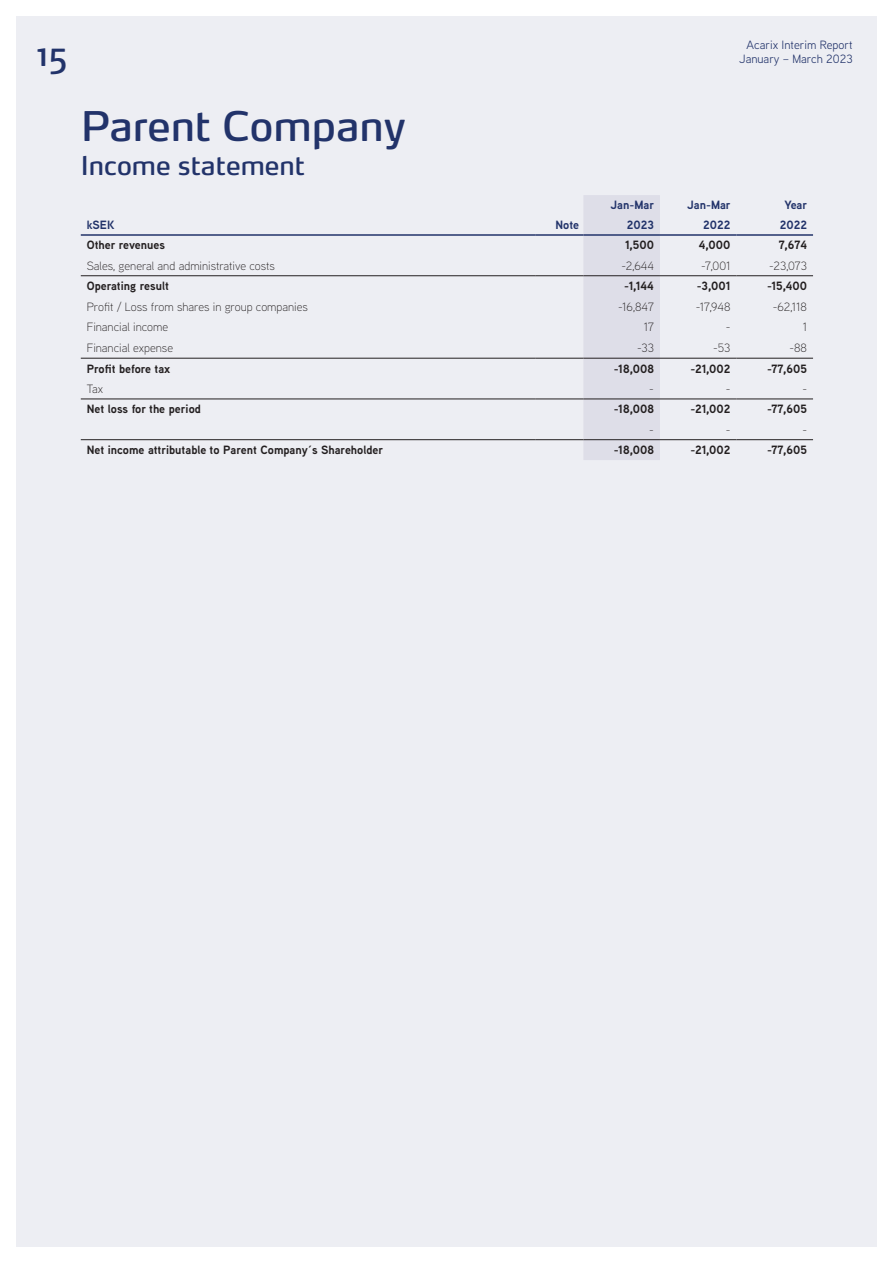
<style>
.page{position:relative;width:893px;height:1263px;background:#fff}
.page>*{position:absolute;margin:0;border:0;box-sizing:border-box;transform-origin:0 0}
.H1_-_Financial{font:40.5px "Max Pro";color:#22336a}
.t1{font:33px "Max Pro";color:#22336a}
.H1_-_Financial-2{font:25.5px "Max Pro";color:#22336a}
.Tabell_Vänster{font:700 12px "Aaux Next";color:#231f20}
.Tabell_Vänster-2{font:300 12px "Aaux Next";color:#231f20}
.Tabell_Höger{font:700 12px "Aaux Next";color:#231f20}
.Tabell_Höger-2{font:300 12px "Aaux Next";color:#231f20}
.t2{font:12px "Aaux Next";color:#22336a}
.Tabell_Höger-3{font:700 12px/19.5px "Aaux Next";color:#22336a;text-align:right}
.Tabell_Vänster-3{font:700 12px "Aaux Next";color:#22336a}
</style>
<div class="page">
<div style="left:16px;top:16px;width:861px;height:1231px;background:#edeef3"></div>
<div style="left:583px;top:195px;width:77px;height:265px;background:#dedee8"></div>
<hr style="left:81px;top:234px;width:455px;height:2px;background:#22336a">
<hr style="left:536px;top:234px;width:47px;height:2px;background:#22336a">
<hr style="left:583px;top:234px;width:77px;height:2px;background:#22336a">
<hr style="left:660px;top:234px;width:76px;height:2px;background:#22336a">
<hr style="left:736px;top:234px;width:77px;height:2px;background:#22336a">
<hr style="left:81px;top:275px;width:455px;height:1px;background:#231f20">
<hr style="left:536px;top:275px;width:47px;height:1px;background:#231f20">
<hr style="left:583px;top:275px;width:77px;height:1px;background:#231f20">
<hr style="left:660px;top:275px;width:76px;height:1px;background:#231f20">
<hr style="left:736px;top:275px;width:77px;height:1px;background:#231f20">
<hr style="left:81px;top:358px;width:455px;height:1px;background:#231f20">
<hr style="left:536px;top:358px;width:47px;height:1px;background:#231f20">
<hr style="left:583px;top:358px;width:77px;height:1px;background:#231f20">
<hr style="left:660px;top:358px;width:76px;height:1px;background:#231f20">
<hr style="left:736px;top:358px;width:77px;height:1px;background:#231f20">
<hr style="left:81px;top:399px;width:455px;height:1px;background:#231f20">
<hr style="left:536px;top:399px;width:47px;height:1px;background:#231f20">
<hr style="left:583px;top:399px;width:77px;height:1px;background:#231f20">
<hr style="left:660px;top:399px;width:76px;height:1px;background:#231f20">
<hr style="left:736px;top:399px;width:77px;height:1px;background:#231f20">
<hr style="left:81px;top:439px;width:455px;height:1px;background:#231f20">
<hr style="left:536px;top:439px;width:47px;height:1px;background:#231f20">
<hr style="left:583px;top:439px;width:77px;height:1px;background:#231f20">
<hr style="left:660px;top:439px;width:76px;height:1px;background:#231f20">
<hr style="left:736px;top:439px;width:77px;height:1px;background:#231f20">
<p class="t2" style="left:746px;top:37px;width:108px">Acarix Interim Report</p>
<h2 class="t1" style="left:37px;top:25px;width:32px">15</h2>
<p class="t2" style="left:739px;top:51px;width:115px">January – March 2023</p>
<p class="H1_-_Financial" style="left:81px;top:92px;width:327px">Parent Company</p>
<p class="H1_-_Financial-2" style="left:81px;top:144px;width:226px">Income statement</p>
<p class="Tabell_Vänster-3" style="left:87px;top:216px;width:29px">kSEK</p>
<p class="Tabell_Höger-3" style="left:555px;top:215px;width:25px">Note</p>
<p class="Tabell_Höger-3" style="left:611px;top:195px;width:45px">Jan-Mar<br>2023</p>
<p class="Tabell_Höger-3" style="left:687px;top:195px;width:45px">Jan-Mar<br>2022</p>
<p class="Tabell_Höger-3" style="left:780px;top:195px;width:29px;text-align:center">Year<br>2022</p>
<p class="Tabell_Vänster" style="left:87px;top:237px;width:80px">Other revenues</p>
<p class="Tabell_Höger" style="left:625px;top:237px;width:30px">1,500</p>
<p class="Tabell_Höger" style="left:699px;top:237px;width:33px">4,000</p>
<p class="Tabell_Höger" style="left:779px;top:237px;width:30px">7,674</p>
<p class="Tabell_Vänster-2" style="left:87px;top:258px;width:190px">Sales, general and administrative costs</p>
<p class="Tabell_Höger-2" style="left:621px;top:258px;width:34px">-2,644</p>
<p class="Tabell_Höger-2" style="left:701px;top:258px;width:31px">-7,001</p>
<p class="Tabell_Höger-2" style="left:769px;top:258px;width:39px">-23,073</p>
<p class="Tabell_Vänster" style="left:87px;top:277px;width:84px">Operating result</p>
<p class="Tabell_Höger" style="left:624px;top:277px;width:31px">-1,144</p>
<p class="Tabell_Höger" style="left:697px;top:277px;width:35px">-3,001</p>
<p class="Tabell_Höger" style="left:767px;top:277px;width:41px">-15,400</p>
<p class="Tabell_Vänster-2" style="left:87px;top:298px;width:223px">Profit / Loss from shares in group companies</p>
<p class="Tabell_Höger-2" style="left:618px;top:298px;width:37px">-16,847</p>
<p class="Tabell_Höger-2" style="left:696px;top:298px;width:36px">-17,948</p>
<p class="Tabell_Höger-2" style="left:773px;top:298px;width:36px">-62,118</p>
<p class="Tabell_Vänster-2" style="left:87px;top:319px;width:83px">Financial income</p>
<p class="Tabell_Höger-2" style="left:644px;top:319px;width:12px">17</p>
<p class="Tabell_Höger-2" style="left:726px;top:319px;width:6px">-</p>
<p class="Tabell_Höger-2" style="left:803px;top:319px;width:6px">1</p>
<p class="Tabell_Vänster-2" style="left:87px;top:340px;width:88px">Financial expense</p>
<p class="Tabell_Höger-2" style="left:637px;top:340px;width:18px">-33</p>
<p class="Tabell_Höger-2" style="left:713px;top:340px;width:19px">-53</p>
<p class="Tabell_Höger-2" style="left:789px;top:340px;width:19px">-88</p>
<p class="Tabell_Vänster" style="left:87px;top:360px;width:85px">Profit before tax</p>
<p class="Tabell_Höger" style="left:614px;top:360px;width:42px">-18,008</p>
<p class="Tabell_Höger" style="left:691px;top:360px;width:41px">-21,002</p>
<p class="Tabell_Höger" style="left:767px;top:360px;width:41px">-77,605</p>
<p class="Tabell_Vänster-2" style="left:87px;top:381px;width:18px">Tax</p>
<p class="Tabell_Höger-2" style="left:649px;top:381px;width:6px">-</p>
<p class="Tabell_Höger-2" style="left:726px;top:381px;width:6px">-</p>
<p class="Tabell_Höger-2" style="left:802px;top:381px;width:6px">-</p>
<p class="Tabell_Vänster" style="left:87px;top:401px;width:116px">Net loss for the period</p>
<p class="Tabell_Höger" style="left:614px;top:401px;width:42px">-18,008</p>
<p class="Tabell_Höger" style="left:691px;top:401px;width:41px">-21,002</p>
<p class="Tabell_Höger" style="left:767px;top:401px;width:41px">-77,605</p>
<p class="Tabell_Höger-2" style="left:649px;top:422px;width:6px">-</p>
<p class="Tabell_Höger-2" style="left:726px;top:422px;width:6px">-</p>
<p class="Tabell_Höger-2" style="left:802px;top:422px;width:6px">-</p>
<p class="Tabell_Vänster" style="left:87px;top:441px;width:298px">Net income attributable to Parent Company´s Shareholder</p>
<p class="Tabell_Höger" style="left:614px;top:441px;width:42px">-18,008</p>
<p class="Tabell_Höger" style="left:691px;top:441px;width:41px">-21,002</p>
<p class="Tabell_Höger" style="left:767px;top:441px;width:41px">-77,605</p>
</div>
